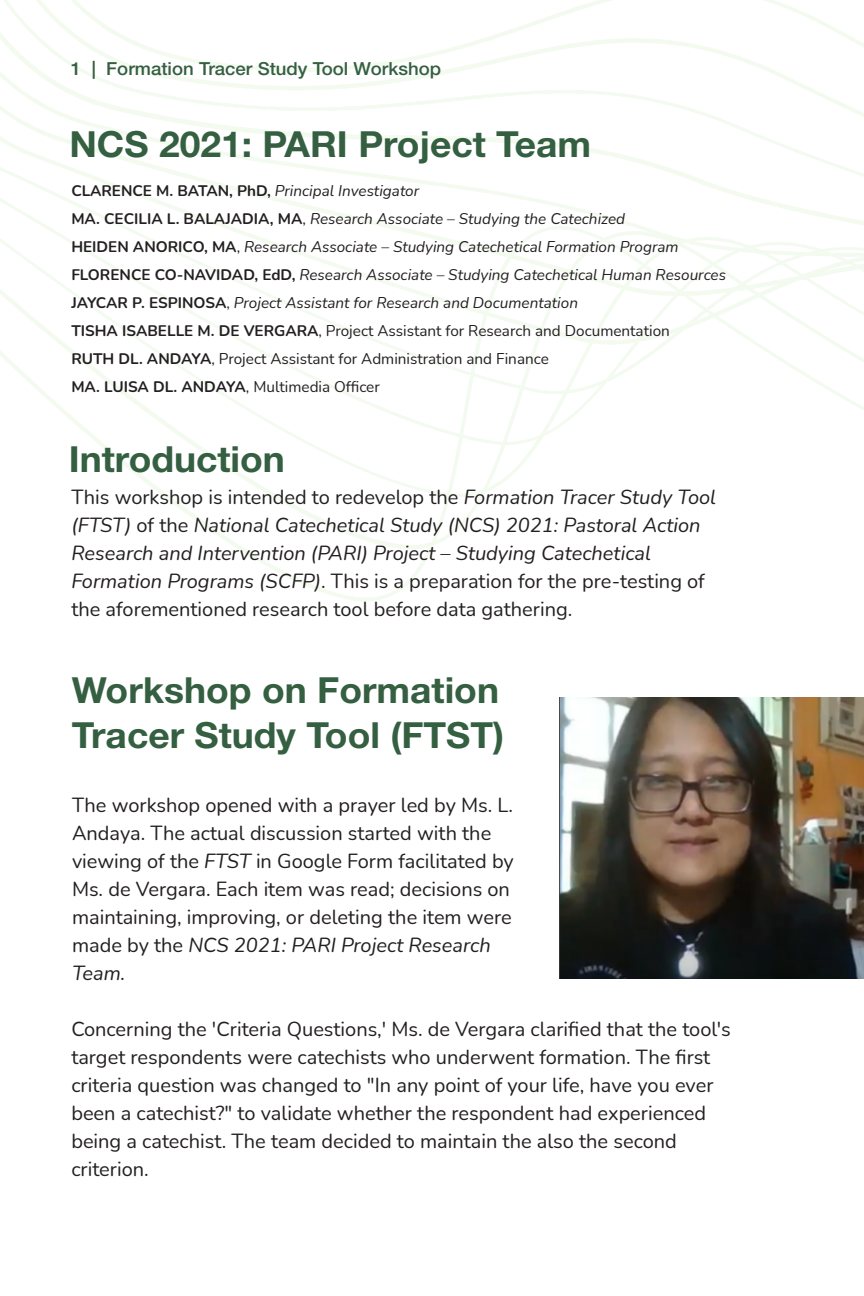
<style>
.page{position:relative;width:864px;height:1296px;background:#fff}
.page>*{position:absolute;margin:0;border:0;box-sizing:border-box;transform-origin:0 0}
.t1{font:700 36px/45px "Helvetica Neue LT Std";color:#345f41}
.t2{font:20px/28px "Nunito";color:#231f20}
.t3{font:italic 20px/28px "Nunito";color:#231f20}
.t4{font:500 18px "Helvetica Neue LT Std";color:#345f41}
.t5{font:italic 15.2px/28px "Nunito";color:#231f20}
.s1{font-weight:700;font-style:normal}
.s2{font-style:normal}
.s3{font-style:italic}
</style>
<div class="page">
<img style="left:0;top:0;width:864px;height:698px">
<img style="left:559px;top:698px;width:305px;height:281px">
<p class="t4" style="left:71px;top:62px;width:372px">1 | Formation Tracer Study Tool Workshop</p>
<h1 class="t1" style="left:69px;top:127px;width:523px">NCS 2021: PARI Project Team</h1>
<p class="t5" style="left:71px;top:177px;width:656px"><span class="s1">CLARENCE M. BATAN, PhD,</span> Principal Investigator<br><span class="s1">MA. CECILIA L. BALAJADIA, MA</span><span class="s2">,</span> Research Associate – Studying the Catechized<br><span class="s1">HEIDEN ANORICO, MA</span><span class="s2">,</span> Research Associate – Studying Catechetical Formation Program <span class="s1">FLORENCE CO-NAVIDAD, EdD,</span> Research Associate – Studying Catechetical Human Resources <span class="s1">JAYCAR P. ESPINOSA</span><span class="s2">,</span> Project Assistant for Research and Documentation<br><span class="s1">TISHA ISABELLE M. DE VERGARA</span><span class="s2">, Project Assistant for Research and Documentation<br></span><span class="s1">RUTH DL. ANDAYA</span><span class="s2">, Project Assistant for Administration and Finance<br></span><span class="s1">MA. LUISA DL. ANDAYA</span><span class="s2">, Multimedia Officer</span></p>
<h1 class="t1" style="left:69px;top:442px;width:218px">Introduction</h1>
<p class="t3" style="left:71px;top:483px;width:646px"><span class="s2">This workshop is intended to redevelop the</span> Formation Tracer Study Tool (FTST) <span class="s2">of the</span> National Catechetical Study (NCS) 2021: Pastoral Action Research and Intervention (PARI) Project – Studying Catechetical Formation Programs (SCFP)<span class="s2">. This is a preparation for the pre-testing of the aforementioned research tool before data gathering.</span></p>
<h1 class="t1" style="left:72px;top:672px;width:434px">Workshop on Formation<br>Tracer Study Tool (FTST)</h1>
<p class="t2" style="left:72px;top:791px;width:443px">The workshop opened with a prayer led by Ms. L.<br>Andaya. The actual discussion started with the viewing of the <span class="s3">FTST</span> in Google Form facilitated by Ms. de Vergara. Each item was read; decisions on maintaining, improving, or deleting the item were made by the <span class="s3">NCS 2021: PARI Project Research Team.</span></p>
<p class="t2" style="left:71px;top:1015px;width:661px">Concerning the 'Criteria Questions,' Ms. de Vergara clarified that the tool's target respondents were catechists who underwent formation. The first criteria question was changed to "In any point of your life, have you ever been a catechist?" to validate whether the respondent had experienced being a catechist. The team decided to maintain the also the second criterion.</p>
</div>
